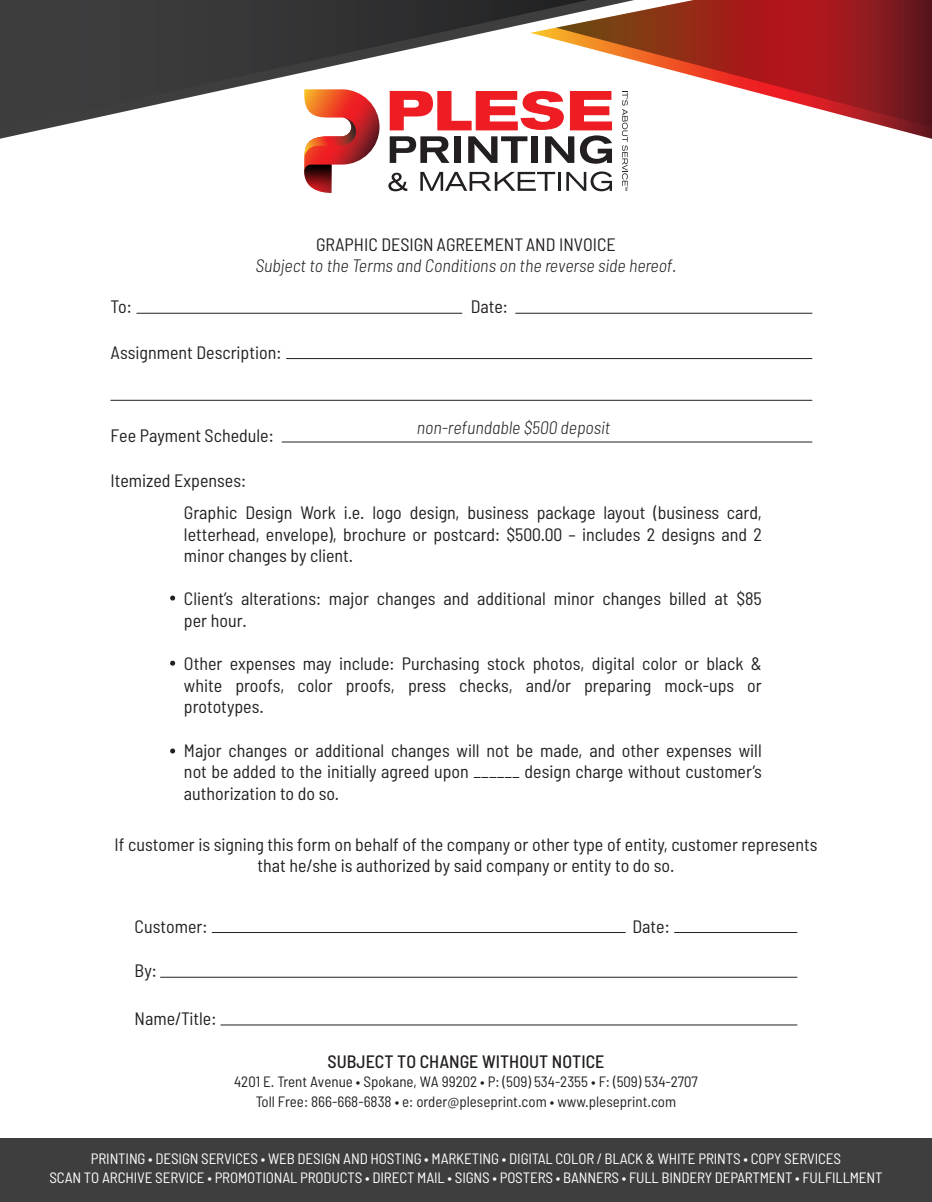
<style>
.page{position:relative;width:932px;height:1202px;background:#fff}
.page>*{position:absolute;margin:0;border:0;box-sizing:border-box;transform-origin:0 0}
.t1{font:semi-condensed 18px/21.6px "Barlow";color:#231f20;text-align:justify}
.t2{font:italic 300 semi-condensed 18px "Barlow";color:#231f20}
.t3{font:500 semi-condensed 18px "Barlow";color:#231f20}
.t4{font:semi-condensed 15px/19.5px "Barlow";letter-spacing:-.01em;color:#fff;text-align:center}
.t5{font:semi-condensed 15px/19.5px "Barlow";color:#231f20;text-align:center}
</style>
<div class="page">
<div style="left:0;top:1138px;width:932px;height:64px;background:#3e3e3f"></div>
<svg style="left:170px;top:595px;width:5px;height:5px"></svg>
<svg style="left:170px;top:660px;width:5px;height:5px"></svg>
<svg style="left:170px;top:748px;width:5px;height:5px"></svg>
<svg style="left:622px;top:132px;width:5px;height:59px"></svg>
<svg style="left:388px;top:173px;width:19px;height:18px"></svg>
<svg style="left:420px;top:172px;width:140px;height:19px"></svg>
<svg style="left:566px;top:171px;width:46px;height:20px"></svg>
<svg style="left:389px;top:135px;width:223px;height:29px"></svg>
<svg style="left:304px;top:132px;width:75px;height:61px"></svg>
<hr style="left:212px;top:932px;width:413px;height:1px;background:#231f20">
<hr style="left:160px;top:977px;width:637px;height:1px;background:#231f20">
<hr style="left:220px;top:1024px;width:577px;height:1px;background:#231f20">
<hr style="left:674px;top:932px;width:123px;height:1px;background:#231f20">
<hr style="left:282px;top:442px;width:530px;height:1px;background:#231f20">
<hr style="left:286px;top:358px;width:526px;height:1px;background:#231f20">
<hr style="left:110px;top:400px;width:702px;height:1px;background:#231f20">
<hr style="left:515px;top:313px;width:297px;height:1px;background:#231f20">
<hr style="left:136px;top:313px;width:326px;height:1px;background:#231f20">
<svg style="left:0;top:0;width:628px;height:132px"></svg>
<svg style="left:556px;top:0;width:376px;height:131px"></svg>
<p class="t1" style="left:316px;top:233px;width:301px">GRAPHIC DESIGN AGREEMENTAND INVOICE</p>
<p class="t2" style="left:255px;top:255px;width:422px">Subject to the Terms and Conditions on the reverse side hereof.</p>
<p class="t1" style="left:110px;top:295px;width:23px">To:</p>
<p class="t1" style="left:470px;top:295px;width:39px">Date:</p>
<p class="t1" style="left:110px;top:341px;width:172px">Assignment Description:</p>
<p class="t1" style="left:110px;top:424px;width:165px">Fee Payment Schedule:</p>
<p class="t1" style="left:110px;top:469px;width:137px">Itemized Expenses:</p>
<p class="t2" style="left:417px;top:416px;width:195px">non-refundable $500 deposit</p>
<p class="t1" style="left:184px;top:501px;width:579px">Graphic Design Work i.e. logo design, business package layout (business card, letterhead, envelope), brochure or postcard: $500.00 – includes 2 designs and 2 minor changes by client.</p>
<p class="t1" style="left:184px;top:587px;width:579px">Client’s alterations: major changes and additional minor changes billed at $85 per hour.</p>
<p class="t1" style="left:184px;top:652px;width:579px">Other expenses may include: Purchasing stock photos, digital color or black &amp; white proofs, color proofs, press checks, and/or preparing mock-ups or prototypes.</p>
<p class="t1" style="left:184px;top:739px;width:579px">Major changes or additional changes will not be made, and other expenses will not be added to the initially agreed upon ______ design charge without customer’s authorization to do so.</p>
<p class="t1" style="left:115px;top:833px;width:704px;text-align:center">If customer is signing this form on behalf of the company or other type of entity, customer represents that he/she is authorized by said company or entity to do so.</p>
<p class="t1" style="left:135px;top:914px;width:74px">Customer:</p>
<p class="t1" style="left:632px;top:914px;width:39px">Date:</p>
<p class="t1" style="left:135px;top:959px;width:24px">By:</p>
<p class="t1" style="left:135px;top:1007px;width:83px">Name/Title:</p>
<p class="t3" style="left:327px;top:1050px;width:278px">SUBJECT TO CHANGE WITHOUT NOTICE</p>
<p class="t5" style="left:234px;top:1071px;width:465px">4201 E. Trent Avenue • Spokane, WA 99202 • P: (509) 534-2355 • F: (509) 534-2707<br>Toll Free: 866-668-6838 • e: order@pleseprint.com • www.pleseprint.com</p>
<p class="t4" style="left:49px;top:1148px;width:834px">PRINTING • DESIGN SERVICES • WEB DESIGN AND HOSTING • MARKETING • DIGITAL COLOR / BLACK &amp; WHITE PRINTS • COPY SERVICES<br>SCAN TO ARCHIVE SERVICE • PROMOTIONAL PRODUCTS • DIRECT MAIL • SIGNS • POSTERS • BANNERS • FULL BINDERY DEPARTMENT • FULFILLMENT</p>
</div>
